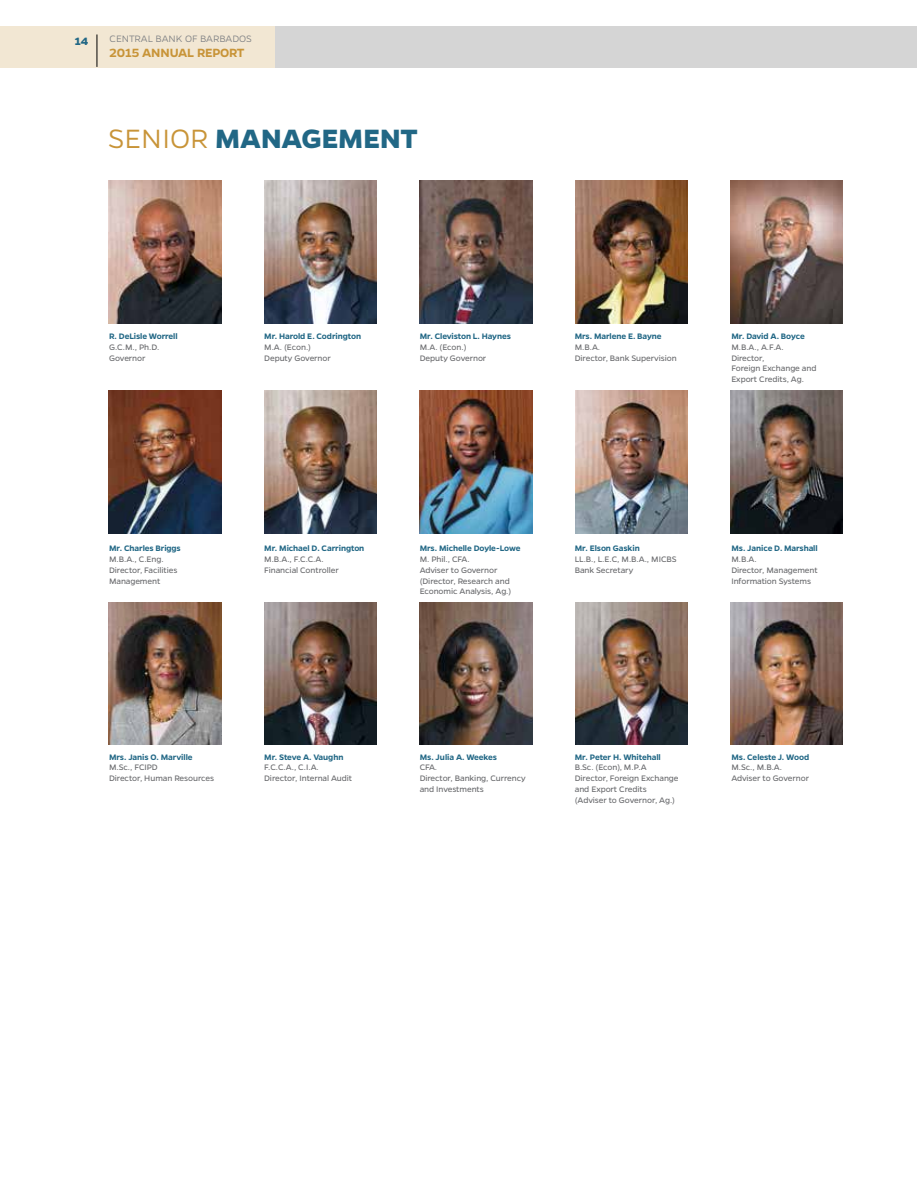
<style>
.page{position:relative;width:918px;height:1188px;background:#fff}
.page>*{position:absolute;margin:0;border:0;box-sizing:border-box;transform-origin:0 0}
.t1{font:700 30px "Gentona";color:#216785}
.t2{font:600 13.5px "Gentona";letter-spacing:-.01em;color:#c89438}
.t3{font:700 12px "Gentona";color:#216785}
.t4{font:300 10.5px "Gentona";letter-spacing:-.005em;color:#808285}
.t5{font:9px/10.8px "Gentona";letter-spacing:-.01em;color:#696a6d}
.t6{font:600 9px "Gentona";letter-spacing:-.01em;color:#216785}
.s1{font-weight:300;color:#c89438}
</style>
<div class="page">
<div style="left:0;top:26px;width:275px;height:42px;background:#f2e7d3"></div>
<div style="left:275px;top:26px;width:642px;height:42px;background:#d5d5d5"></div>
<hr style="left:97px;top:34px;width:1px;height:33px;background:#000">
<img style="left:109px;top:181px;width:112px;height:142px">
<img style="left:109px;top:391px;width:112px;height:142px">
<img style="left:109px;top:602px;width:112px;height:143px">
<img style="left:264px;top:181px;width:113px;height:142px">
<img style="left:264px;top:391px;width:113px;height:142px">
<img style="left:264px;top:602px;width:113px;height:143px">
<img style="left:731px;top:181px;width:112px;height:142px">
<img style="left:731px;top:391px;width:112px;height:142px">
<img style="left:731px;top:602px;width:112px;height:143px">
<img style="left:575px;top:181px;width:113px;height:142px">
<img style="left:575px;top:391px;width:113px;height:142px">
<img style="left:575px;top:602px;width:113px;height:143px">
<img style="left:420px;top:181px;width:112px;height:142px">
<img style="left:420px;top:391px;width:112px;height:142px">
<img style="left:420px;top:602px;width:112px;height:143px">
<h3 class="t3" style="left:75px;top:34px;width:15px">14</h3>
<p class="t4" style="left:110px;top:33px;width:144px">CENTRAL BANK OF BARBADOS</p>
<h2 class="t2" style="left:110px;top:45px;width:136px">2015 ANNUAL REPORT</h2>
<h1 class="t1" style="left:108px;top:122px;width:311px"><span class="s1">SENIOR</span> MANAGEMENT</h1>
<p class="t6" style="left:109px;top:331px;width:70px">R. DeLisle Worrell</p>
<p class="t5" style="left:109px;top:342px;width:52px">G.C.M., Ph.D.<br>Governor</p>
<p class="t6" style="left:264px;top:331px;width:99px">Mr. Harold E. Codrington</p>
<p class="t5" style="left:264px;top:342px;width:68px">M.A. (Econ.)<br>Deputy Governor</p>
<p class="t6" style="left:420px;top:331px;width:93px">Mr. Cleviston L. Haynes</p>
<p class="t5" style="left:420px;top:342px;width:68px">M.A. (Econ.)<br>Deputy Governor</p>
<p class="t6" style="left:575px;top:331px;width:88px">Mrs. Marlene E. Bayne</p>
<p class="t5" style="left:575px;top:342px;width:103px">M.B.A.<br>Director, Bank Supervision</p>
<p class="t6" style="left:731px;top:331px;width:75px">Mr. David A. Boyce</p>
<p class="t5" style="left:731px;top:342px;width:87px">M.B.A., A.F.A.<br>Director,<br>Foreign Exchange and<br>Export Credits, Ag.</p>
<p class="t6" style="left:109px;top:543px;width:73px">Mr. Charles Briggs</p>
<p class="t5" style="left:109px;top:554px;width:70px">M.B.A., C.Eng.<br>Director, Facilities<br>Management</p>
<p class="t6" style="left:264px;top:543px;width:102px">Mr. Michael D. Carrington</p>
<p class="t5" style="left:264px;top:554px;width:76px">M.B.A., F.C.C.A.<br>Financial Controller</p>
<p class="t6" style="left:420px;top:543px;width:102px">Mrs. Michelle Doyle-Lowe</p>
<p class="t5" style="left:420px;top:554px;width:93px">M. Phil., CFA.<br>Adviser to Governor (Director, Research and<br>Economic Analysis, Ag.)</p>
<p class="t6" style="left:575px;top:543px;width:66px">Mr. Elson Gaskin</p>
<p class="t5" style="left:575px;top:554px;width:103px">LL.B., L.E.C, M.B.A., MICBS<br>Bank Secretary</p>
<p class="t6" style="left:731px;top:543px;width:88px">Ms. Janice D. Marshall</p>
<p class="t5" style="left:731px;top:554px;width:88px">M.B.A.<br>Director, Management<br>Information Systems</p>
<p class="t6" style="left:109px;top:752px;width:85px">Mrs. Janis O. Marville</p>
<p class="t5" style="left:109px;top:762px;width:107px">M.Sc., FCIPD<br>Director, Human Resources</p>
<p class="t6" style="left:264px;top:752px;width:81px">Mr. Steve A. Vaughn</p>
<p class="t5" style="left:264px;top:762px;width:89px">F.C.C.A., C.I.A.<br>Director, Internal Audit</p>
<p class="t6" style="left:420px;top:752px;width:79px">Ms. Julia A. Weekes</p>
<p class="t5" style="left:420px;top:762px;width:108px">CFA.<br>Director, Banking, Currency and Investments</p>
<p class="t6" style="left:575px;top:752px;width:88px">Mr. Peter H. Whitehall</p>
<p class="t5" style="left:575px;top:762px;width:105px">B.Sc. (Econ), M.P.A<br>Director, Foreign Exchange and Export Credits (Adviser to Governor, Ag.)</p>
<p class="t6" style="left:731px;top:752px;width:79px">Ms. Celeste J. Wood</p>
<p class="t5" style="left:731px;top:762px;width:79px">M.Sc., M.B.A.<br>Adviser to Governor</p>
</div>
